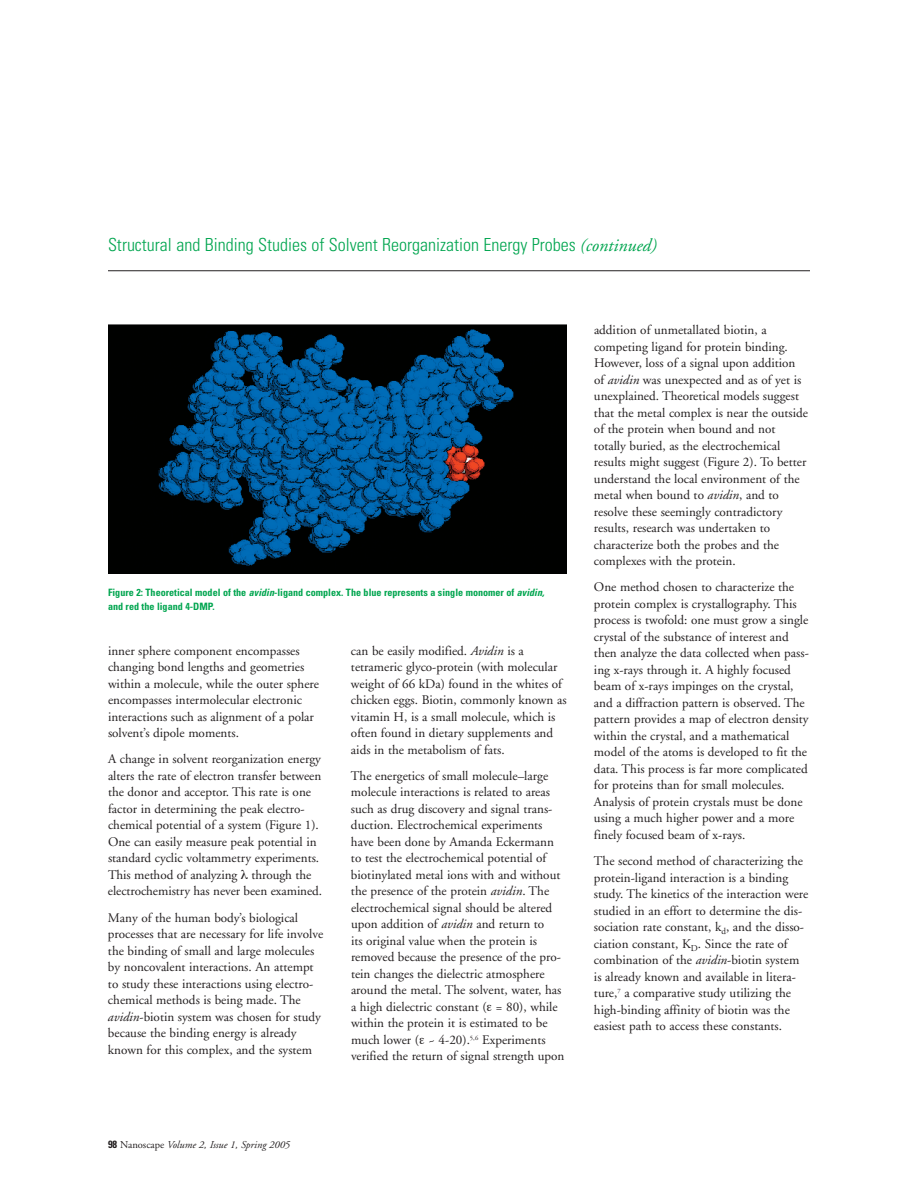
<style>
.page{position:relative;width:918px;height:1188px;background:#fff}
.page>*{position:absolute;margin:0;border:0;box-sizing:border-box;transform-origin:0 0}
.t1{font:300 condensed 18px "Univers";color:#00a54f}
.t2{font:13.2px/16.5px "Adobe Garamond";color:#231f20}
.t3{font:italic 10.5px "Adobe Garamond";color:#231f20}
.t4{font:700 condensed 10.2px/13.5px "Univers";color:#00a54f}
.s1{font-family:"Adobe Garamond";font-weight:400;font-style:italic;font-stretch:normal}
.s2{font-style:italic}
.s3{font-family:"Univers";font-weight:700;font-style:normal;font-stretch:condensed}
.s4{font-style:normal}
</style>
<div class="page">
<hr style="left:108px;top:270px;width:702px;height:1px;background:#231f20">
<img style="left:108px;top:325px;width:459px;height:248px">
<h1 class="t1" style="left:108px;top:238px;width:550px">Structural and Binding Studies of Solvent Reorganization Energy Probes <span class="s1">(continued)</span></h1>
<p class="t4" style="left:108px;top:587px;width:440px">Figure 2: Theoretical model of the <span class="s2">avidin</span>-ligand complex. The blue represents a single monomer of <span class="s2">avidin, </span>and red the ligand 4-DMP.</p>
<p class="t2" style="left:108px;top:644px;width:213px">inner sphere component encompasses changing bond lengths and geometries within a molecule, while the outer sphere encompasses intermolecular electronic interactions such as alignment of a polar solvent’s dipole moments.</p>
<p class="t2" style="left:108px;top:752px;width:216px">A change in solvent reorganization energy alters the rate of electron transfer between the donor and acceptor. This rate is one factor in determining the peak electro&shy;chemical potential of a system (Figure 1).<br>One can easily measure peak potential in standard cyclic voltammetry experiments.<br>This method of analyzing through the electrochemistry has never been examined.</p>
<p class="t2" style="left:108px;top:910px;width:217px">Many of the human body’s biological processes that are necessary for life involve the binding of small and large molecules by noncovalent interactions. An attempt to study these interactions using electro&shy;chemical methods is being made. The <span class="s2">avidin</span>-biotin system was chosen for study because the binding energy is already known for this complex, and the system</p>
<p class="t2" style="left:351px;top:643px;width:217px">can be easily modified. <span class="s2">Avidin</span> is a tetrameric glyco-protein (with molecular weight of 66 kDa) found in the whites of chicken eggs. Biotin, commonly known as vitamin H, is a small molecule, which is often found in dietary supplements and aids in the metabolism of fats.</p>
<p class="t2" style="left:351px;top:769px;width:215px">The energetics of small molecule–large molecule interactions is related to areas such as drug discovery and signal trans&shy;duction. Electrochemical experiments have been done by Amanda Eckermann to test the electrochemical potential of biotinylated metal ions with and without the presence of the protein <span class="s2">avidin</span>. The electrochemical signal should be altered upon addition of <span class="s2">avidin</span> and return to<br>its original value when the protein is removed because the presence of the pro&shy;tein changes the dielectric atmosphere around the metal. The solvent, water, has a high dielectric constant ( = 80), while within the protein it is estimated to be much lower ( ~ 4-20).<sup>5,6</sup> Experiments verified the return of signal strength upon</p>
<p class="t2" style="left:594px;top:323px;width:216px">addition of unmetallated biotin, a competing ligand for protein binding.<br>However, loss of a signal upon addition of <span class="s2">avidin</span> was unexpected and as of yet is unexplained. Theoretical models suggest that the metal complex is near the outside of the protein when bound and not totally buried, as the electrochemical results might suggest (Figure 2). To better understand the local environment of the metal when bound to <span class="s2">avidin</span>, and to resolve these seemingly contradictory results, research was undertaken to characterize both the probes and the complexes with the protein.</p>
<p class="t2" style="left:594px;top:580px;width:216px">One method chosen to characterize the protein complex is crystallography. This process is twofold: one must grow a single crystal of the substance of interest and then analyze the data collected when pass&shy;ing x-rays through it. A highly focused beam of x-rays impinges on the crystal, and a diffraction pattern is observed. The pattern provides a map of electron density within the crystal, and a mathematical model of the atoms is developed to fit the data. This process is far more complicated for proteins than for small molecules.<br>Analysis of protein crystals must be done using a much higher power and a more finely focused beam of x-rays.</p>
<p class="t2" style="left:594px;top:854px;width:216px">The second method of characterizing the protein-ligand interaction is a binding study. The kinetics of the interaction were studied in an effort to determine the dis&shy;sociation rate constant, k<sub>d</sub>, and the disso&shy;ciation constant, K<sub>D</sub>. Since the rate of combination of the <span class="s2">avidin</span>-biotin system is already known and available in litera&shy;ture,<sup>7</sup> a comparative study utilizing the high-binding affinity of biotin was the easiest path to access these constants.</p>
<p class="t3" style="left:108px;top:1141px;width:184px"><span class="s3">98</span> <span class="s4">Nanoscape</span> Volume 2, Issue 1, Spring 2005</p>
</div>
